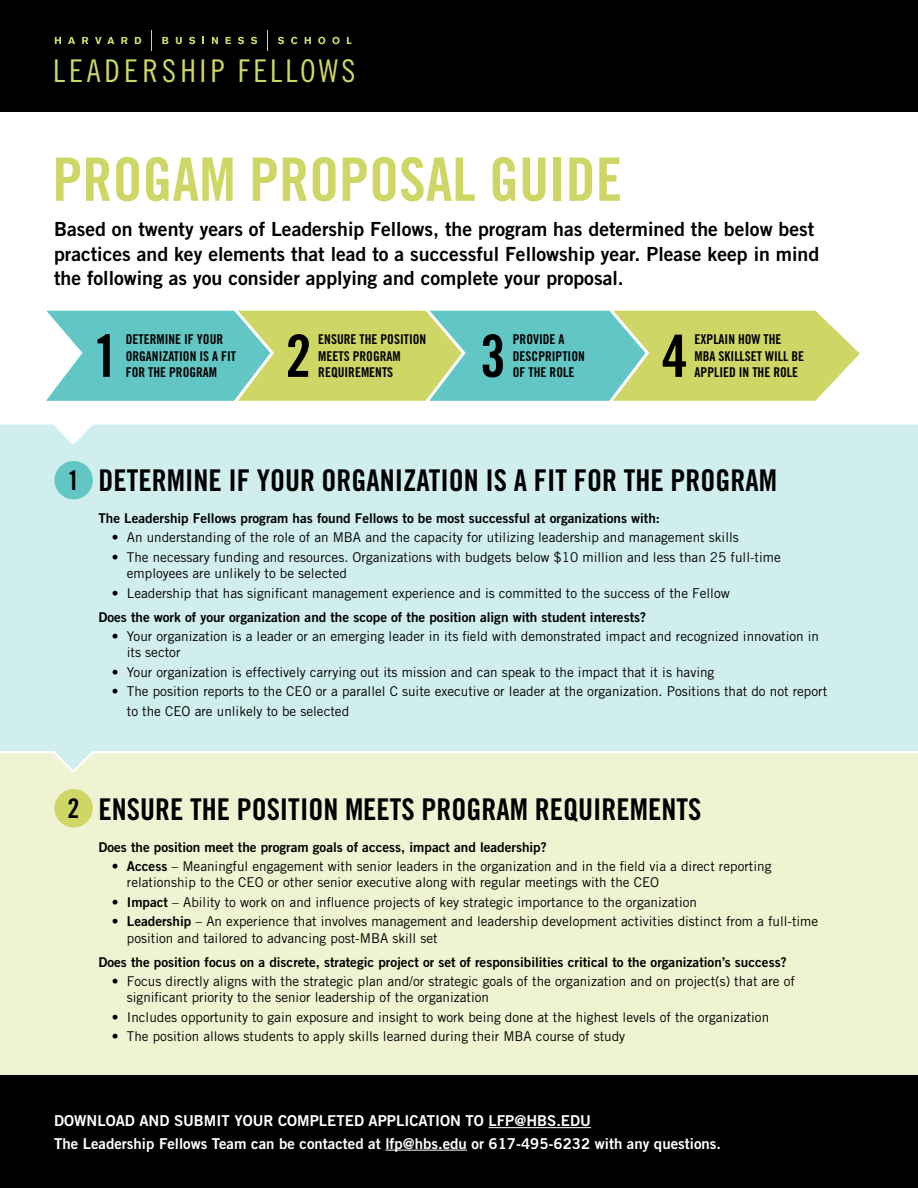
<style>
.page{position:relative;width:918px;height:1188px;background:#fff}
.page>*{position:absolute;margin:0;border:0;box-sizing:border-box;transform-origin:0 0}
.t1{font:60px "Trade Gothic LT Std Bd Cn 20";color:#ced665}
.t2{font:58.5px "Trade Gothic LT Std Bd Cn 20";color:#000}
.t3{font:31.35px "Trade Gothic LT Std Cn 18";letter-spacing:.12em;color:#ced665}
.t4{font:30px "Trade Gothic LT Std Bd Cn 20";color:#000}
.t5{font:27px "Trade Gothic LT Std Bd Cn 20";color:#000}
.t6{font:19.5px/24.8px "Trade Gothic LT Std Bd 2";color:#000}
.t7{font:15px/22.5px "Trade Gothic LT Std Bd 2";color:#fff}
.t8{font:13.5px/16.2px "Trade Gothic LT Std";color:#000}
.t9{font:13.5px "Trade Gothic LT Std Bd 2";color:#000}
.t10{font:13.5px/16.2px "Trade Gothic LT Std Bd Cn 20";color:#000}
.s1{font-family:"Trade Gothic LT Std Bd 2"}
</style>
<div class="page">
<div style="left:0;top:424px;width:918px;height:326px;background:#d0eeed"></div>
<div style="left:0;top:750px;width:918px;height:326px;background:#f0f3d1"></div>
<div style="left:54px;top:461px;width:39px;height:38px;background:#61c6c4;border-radius:50%"></div>
<div style="left:54px;top:789px;width:39px;height:38px;background:#ced665;border-radius:50%"></div>
<div style="left:0;top:0;width:918px;height:111px;background:#000"></div>
<svg style="left:46px;top:310px;width:814px;height:91px;background:#a0d19a"></svg>
<div style="left:0;top:1076px;width:918px;height:112px;background:#000"></div>
<svg style="left:55px;top:37px;width:6px;height:7px"></svg>
<svg style="left:68px;top:37px;width:7px;height:7px"></svg>
<svg style="left:82px;top:37px;width:6px;height:7px"></svg>
<svg style="left:95px;top:37px;width:19px;height:7px"></svg>
<svg style="left:121px;top:37px;width:7px;height:7px"></svg>
<svg style="left:135px;top:37px;width:6px;height:7px"></svg>
<svg style="left:162px;top:37px;width:6px;height:7px"></svg>
<svg style="left:176px;top:37px;width:6px;height:7px"></svg>
<svg style="left:189px;top:37px;width:6px;height:7px"></svg>
<svg style="left:212px;top:37px;width:6px;height:7px"></svg>
<svg style="left:226px;top:37px;width:5px;height:7px"></svg>
<svg style="left:238px;top:37px;width:6px;height:7px"></svg>
<svg style="left:251px;top:37px;width:6px;height:7px"></svg>
<svg style="left:278px;top:37px;width:6px;height:7px"></svg>
<svg style="left:291px;top:37px;width:7px;height:7px"></svg>
<svg style="left:305px;top:37px;width:6px;height:7px"></svg>
<svg style="left:318px;top:37px;width:7px;height:7px"></svg>
<svg style="left:332px;top:37px;width:8px;height:7px"></svg>
<svg style="left:347px;top:37px;width:4px;height:7px"></svg>
<svg style="left:267px;top:30px;width:1px;height:20px"></svg>
<svg style="left:151px;top:30px;width:1px;height:20px"></svg>
<hr style="left:489px;top:1127px;width:102px;height:1px;background:#fff">
<hr style="left:385px;top:1150px;width:82px;height:1px;background:#fff">
<h3 class="t3" style="left:53px;top:52px;width:304px">LEADERSHIP FELLOWS</h3>
<h1 class="t1" style="left:52px;top:143px;width:571px">PROGAM PROPOSAL GUIDE</h1>
<p class="t6" style="left:54px;top:216px;width:767px">Based on twenty years of Leadership Fellows, the program has determined the below best practices and key elements that lead to a successful Fellowship year. Please keep in mind the following as you consider applying and complete your proposal.</p>
<h2 class="t2" style="left:93px;top:320px;width:27px">1</h2>
<h2 class="t2" style="left:285px;top:320px;width:27px">2</h2>
<h2 class="t2" style="left:480px;top:320px;width:27px">3</h2>
<h2 class="t2" style="left:662px;top:320px;width:27px">4</h2>
<p class="t10" style="left:126px;top:331px;width:112px">DETERMINE IF YOUR<br>ORGANIZATION IS A FIT<br>FOR THE PROGRAM</p>
<p class="t10" style="left:318px;top:331px;width:109px">ENSURE THE POSITION<br>MEETS PROGRAM<br>REQUIREMENTS</p>
<p class="t10" style="left:513px;top:331px;width:73px">PROVIDE A<br>DESCPRIPTION<br>OF THE ROLE</p>
<p class="t10" style="left:695px;top:331px;width:111px">EXPLAIN HOW THE<br>MBA SKILLSET WILL BE<br>APPLIED IN THE ROLE</p>
<h3 class="t5" style="left:68px;top:464px;width:13px">1</h3>
<h3 class="t4" style="left:98px;top:462px;width:680px">DETERMINE IF YOUR ORGANIZATION IS A FIT FOR THE PROGRAM</h3>
<p class="t9" style="left:98px;top:510px;width:563px">The Leadership Fellows program has found Fellows to be most successful at organizations with:</p>
<p class="t8" style="left:112px;top:529px;width:628px">• An understanding of the role of an MBA and the capacity for utilizing leadership and management skills</p>
<p class="t8" style="left:127px;top:549px;width:655px;text-indent:-15px">• The necessary funding and resources. Organizations with budgets below $10 million and less than 25 full-time employees are unlikely to be selected</p>
<p class="t8" style="left:112px;top:585px;width:619px">• Leadership that has significant management experience and is committed to the success of the Fellow</p>
<p class="t9" style="left:98px;top:608px;width:549px">Does the work of your organization and the scope of the position align with student interests?</p>
<p class="t8" style="left:127px;top:628px;width:694px;text-indent:-15px">• Your organization is a leader or an emerging leader in its field with demonstrated impact and recognized innovation in its sector</p>
<p class="t8" style="left:112px;top:664px;width:604px">• Your organization is effectively carrying out its mission and can speak to the impact that it is having</p>
<p class="t8" style="left:127px;top:682px;width:702px;line-height:19.5px;text-indent:-15px">• The position reports to the CEO or a parallel C suite executive or leader at the organization. Positions that do not report to the CEO are unlikely to be selected</p>
<h3 class="t5" style="left:68px;top:792px;width:13px">2</h3>
<h3 class="t4" style="left:98px;top:791px;width:605px">ENSURE THE POSITION MEETS PROGRAM REQUIREMENTS</h3>
<p class="t9" style="left:98px;top:839px;width:450px">Does the position meet the program goals of access, impact and leadership?</p>
<p class="t8" style="left:127px;top:858px;width:646px;text-indent:-15px"><span class="s1">• Access</span> – Meaningful engagement with senior leaders in the organization and in the field via a direct reporting relationship to the CEO or other senior executive along with regular meetings with the CEO</p>
<p class="t8" style="left:112px;top:894px;width:587px"><span class="s1">• Impact</span> – Ability to work on and influence projects of key strategic importance to the organization</p>
<p class="t8" style="left:127px;top:913px;width:693px;text-indent:-15px"><span class="s1">• Leadership</span> – An experience that involves management and leadership development activities distinct from a full-time position and tailored to advancing post-MBA skill set</p>
<p class="t9" style="left:98px;top:953px;width:690px">Does the position focus on a discrete, strategic project or set of responsibilities critical to the organization’s success?</p>
<p class="t8" style="left:127px;top:973px;width:670px;text-indent:-15px">• Focus directly aligns with the strategic plan and/or strategic goals of the organization and on project(s) that are of significant priority to the senior leadership of the organization</p>
<p class="t8" style="left:112px;top:1009px;width:659px">• Includes opportunity to gain exposure and insight to work being done at the highest levels of the organization</p>
<p class="t8" style="left:112px;top:1028px;width:515px">• The position allows students to apply skills learned during their MBA course of study</p>
<p class="t7" style="left:54px;top:1109px;width:669px">DOWNLOAD AND SUBMIT YOUR COMPLETED APPLICATION TO LFP@HBS.EDU<br>The Leadership Fellows Team can be contacted at lfp@hbs.edu or 617-495-6232 with any questions.</p>
</div>
